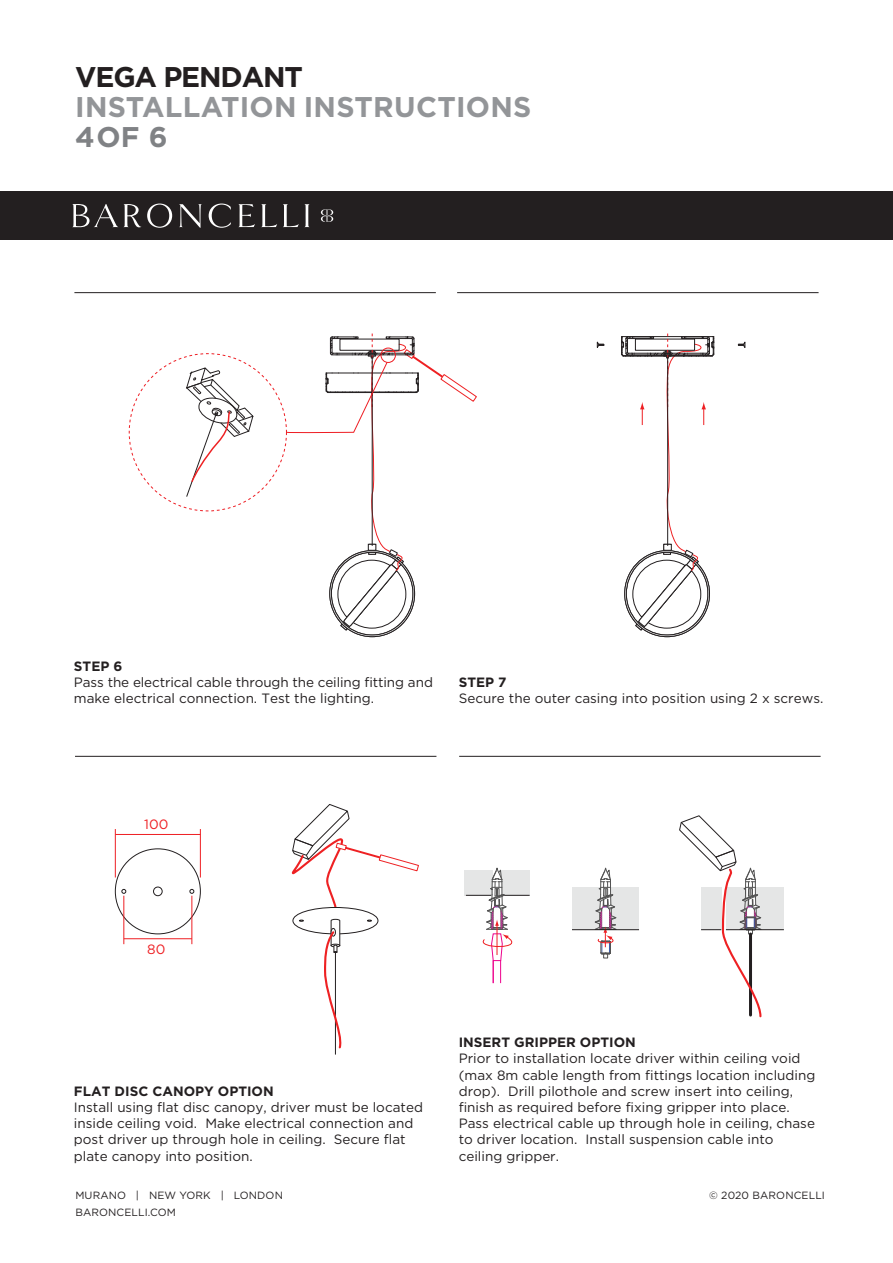
<style>
.page{position:relative;width:893px;height:1263px;background:#fff}
.page>*{position:absolute;margin:0;border:0;box-sizing:border-box;transform-origin:0 0}
.t1{font:700 28.5px "Gotham";letter-spacing:.01em;color:#939598}
.t2{font:700 28.5px "Gotham";letter-spacing:-.04em;color:#231f20}
.t3{font:700 28.5px "Gotham";color:#808285}
.t4{font:13.5px/16.2px "Gotham";color:#231f20}
.t5{font:700 13.5px "Gotham";color:#231f20}
.t6{font:13.5px "Gotham";color:#ee1f23}
.t7{font:10.5px/16.5px "Gotham";letter-spacing:.01em;color:#231f20}
</style>
<div class="page">
<div style="left:0;top:191px;width:893px;height:49px;background:#231f20"></div>
<hr style="left:74px;top:292px;width:362px;height:1px;background:#231f20">
<hr style="left:457px;top:292px;width:362px;height:1px;background:#231f20">
<svg style="left:72px;top:204px;width:261px;height:24px"></svg>
<div style="left:153px;top:887px;width:10px;height:9px;border:1px solid #231f20;border-radius:50%"></div>
<svg style="left:121px;top:889px;width:5px;height:5px"></svg>
<svg style="left:189px;top:889px;width:5px;height:5px"></svg>
<hr style="left:115px;top:829px;width:1px;height:48px;background:#ee1f23">
<hr style="left:200px;top:829px;width:1px;height:48px;background:#ee1f23">
<hr style="left:115px;top:834px;width:85px;height:1px;background:#ee1f23">
<hr style="left:191px;top:896px;width:1px;height:48px;background:#ee1f23">
<hr style="left:123px;top:896px;width:1px;height:48px;background:#ee1f23">
<hr style="left:124px;top:938px;width:68px;height:1px;background:#ee1f23">
<hr style="left:335px;top:952px;width:1px;height:102px;background:#231f20">
<svg style="left:291px;top:804px;width:128px;height:246px"></svg>
<div style="left:464px;top:870px;width:29px;height:25px;background:#e5e6e6"></div>
<div style="left:572px;top:887px;width:28px;height:43px;background:#e5e6e6"></div>
<div style="left:611px;top:887px;width:28px;height:43px;background:#e5e6e6"></div>
<svg style="left:592px;top:867px;width:31px;height:91px"></svg>
<div style="left:756px;top:887px;width:28px;height:43px;background:#e5e6e6"></div>
<hr style="left:572px;top:929px;width:67px;height:1px;background:#231f20">
<hr style="left:726px;top:929px;width:58px;height:1px;background:#231f20">
<svg style="left:679px;top:815px;width:89px;height:203px"></svg>
<svg style="left:466px;top:867px;width:64px;height:116px"></svg>
<hr style="left:75px;top:756px;width:361px;height:1px;background:#231f20">
<hr style="left:459px;top:756px;width:362px;height:1px;background:#231f20">
<svg style="left:597px;top:341px;width:7px;height:7px"></svg>
<svg style="left:738px;top:341px;width:7px;height:7px"></svg>
<svg style="left:186px;top:367px;width:68px;height:130px"></svg>
<svg style="left:286px;top:333px;width:191px;height:304px"></svg>
<svg style="left:621px;top:333px;width:93px;height:304px"></svg>
<h1 class="t2" style="left:75px;top:59px;width:229px">VEGA PENDANT</h1>
<h1 class="t1" style="left:75px;top:89px;width:458px">INSTALLATION INSTRUCTIONS</h1>
<h1 class="t3" style="left:75px;top:119px;width:94px">4OF 6</h1>
<p class="t5" style="left:74px;top:658px;width:50px">STEP 6</p>
<p class="t4" style="left:74px;top:674px;width:361px">Pass the electrical cable through the ceiling fitting and make electrical connection. Test the lighting.</p>
<p class="t5" style="left:459px;top:674px;width:49px">STEP 7</p>
<p class="t4" style="left:459px;top:690px;width:366px">Secure the outer casing into position using 2 x screws.</p>
<p class="t6" style="left:144px;top:816px;width:26px">100</p>
<p class="t6" style="left:147px;top:941px;width:20px">80</p>
<p class="t5" style="left:74px;top:1083px;width:201px">FLAT DISC CANOPY OPTION</p>
<p class="t4" style="left:74px;top:1099px;width:351px">Install using flat disc canopy, driver must be located inside ceiling void. Make electrical connection and post driver up through hole in ceiling. Secure flat plate canopy into position.</p>
<p class="t5" style="left:459px;top:1034px;width:179px">INSERT GRIPPER OPTION</p>
<p class="t4" style="left:459px;top:1050px;width:358px">Prior to installation locate driver within ceiling void (max 8m cable length from fittings location including drop). Drill pilothole and screw insert into ceiling, finish as required before fixing gripper into place.<br>Pass electrical cable up through hole in ceiling, chase to driver location. Install suspension cable into ceiling gripper.</p>
<p class="t7" style="left:75px;top:1187px;width:209px">MURANO | NEW YORK | LONDON<br>BARONCELLI.COM</p>
<p class="t7" style="left:709px;top:1187px;width:117px">© 2020 BARONCELLI</p>
</div>
